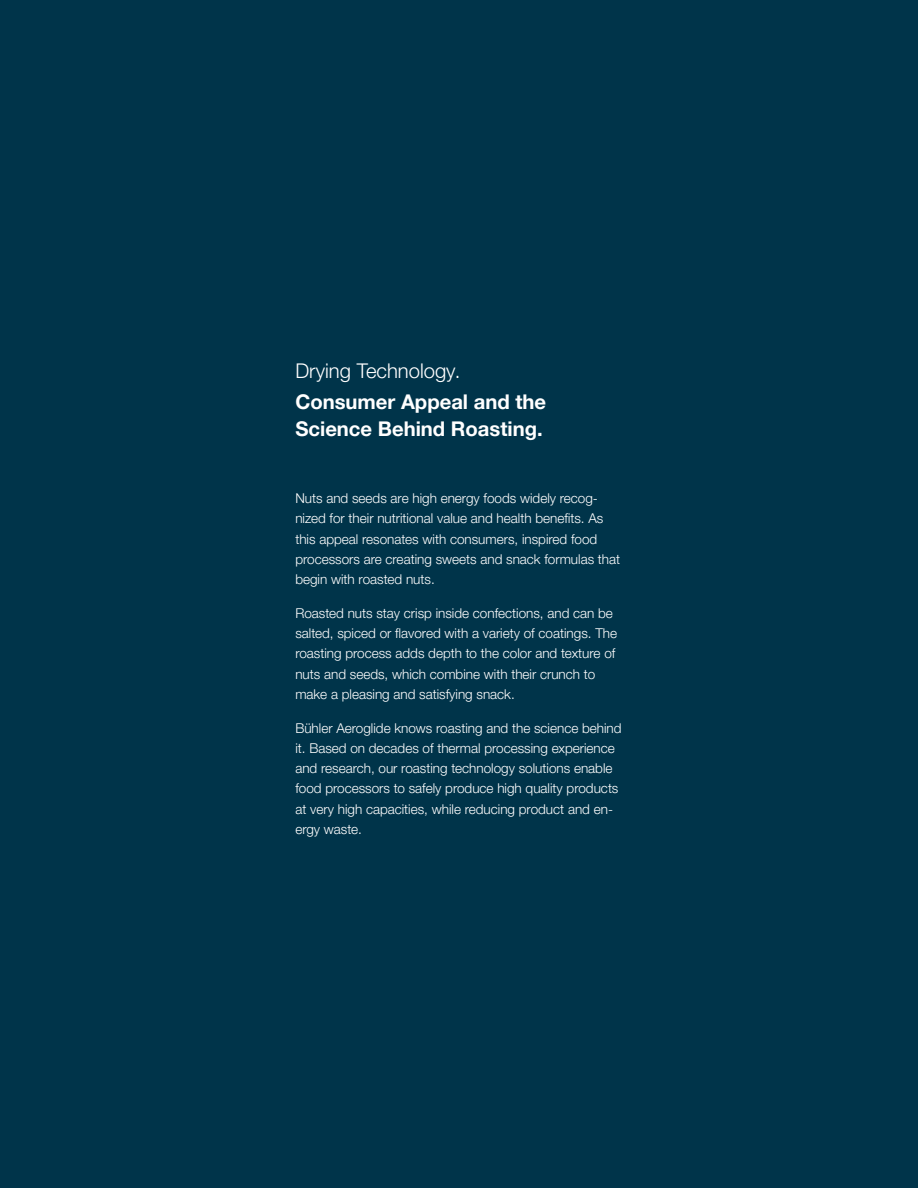
<style>
.page{position:relative;width:918px;height:1188px;background:#00344a}
.page>*{position:absolute;margin:0;border:0;box-sizing:border-box;transform-origin:0 0}
.t1{font:700 20.25px/27px "Helvetica Neue LTW1 G";color:#fff}
.t2{font:300 20.25px "Helvetica Neue LTW1 G";color:#fff}
.t3{font:300 13.5px/20.2px "Helvetica Neue LTW1 G";color:#fff}
</style>
<div class="page">
<h1 class="t2" style="left:295px;top:358px;width:166px">Drying Technology.</h1>
<h1 class="t1" style="left:295px;top:388px;width:252px">Consumer Appeal and the<br>Science Behind Roasting.</h1>
<p class="t3" style="left:295px;top:488px;width:326px">Nuts and seeds are high energy foods widely recog&shy;nized for their nutritional value and health benefits. As this appeal resonates with consumers, inspired food processors are creating sweets and snack formulas that begin with roasted nuts.</p>
<p class="t3" style="left:295px;top:603px;width:323px">Roasted nuts stay crisp inside confections, and can be salted, spiced or flavored with a variety of coatings. The roasting process adds depth to the color and texture of nuts and seeds, which combine with their crunch to make a pleasing and satisfying snack.</p>
<p class="t3" style="left:295px;top:718px;width:328px">Bühler Aeroglide knows roasting and the science behind it. Based on decades of thermal processing experience and research, our roasting technology solutions enable food processors to safely produce high quality products at very high capacities, while reducing product and en&shy;ergy waste.</p>
</div>
